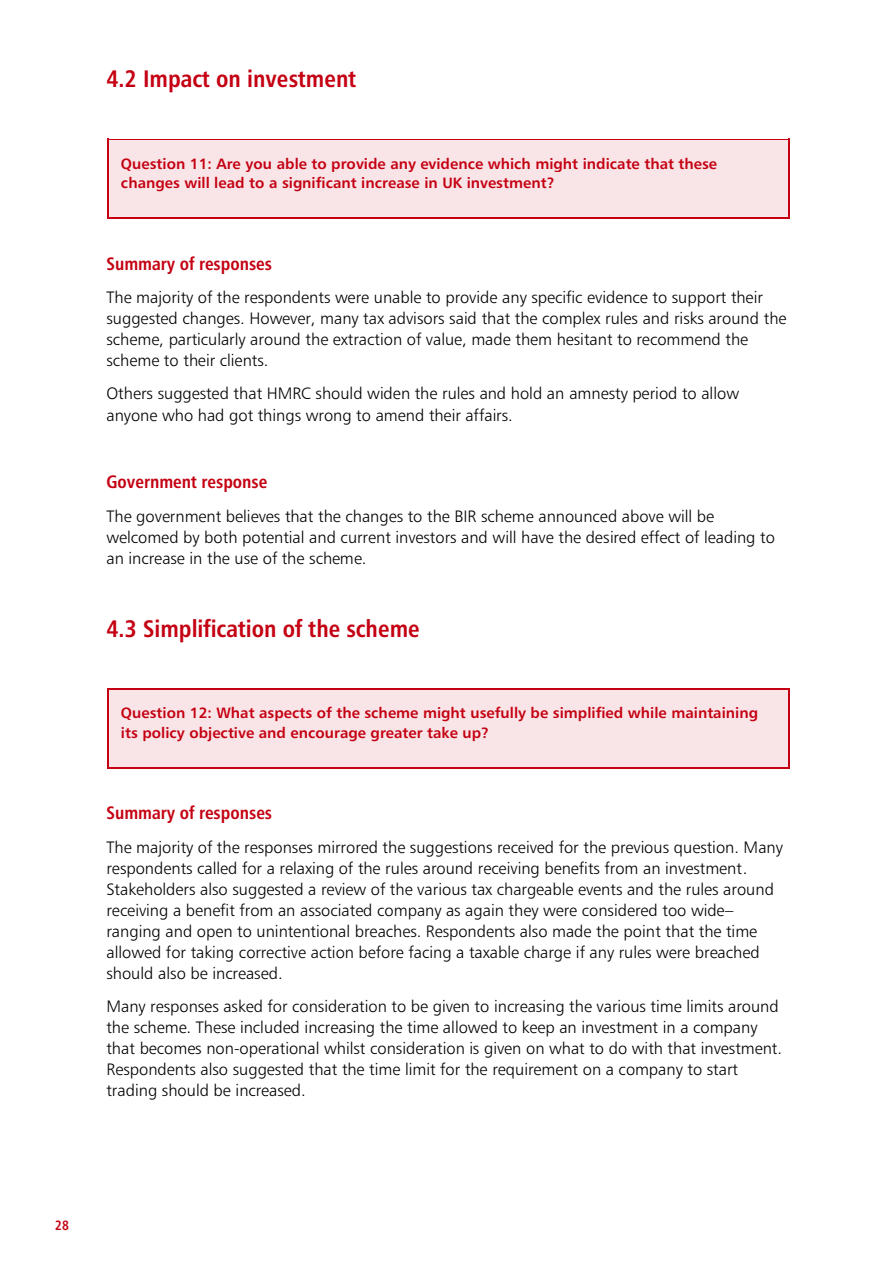
<style>
.page{position:relative;width:893px;height:1263px;background:#fff}
.page>*{position:absolute;margin:0;border:0;box-sizing:border-box;transform-origin:0 0}
.t1{font:700 24px "Humnst 777 Cn BT";color:#c40012}
.t2{font:700 18px "Humnst 777 Cn BT";color:#c40012}
.t3{font:16.5px/21px "Humnst 777 Lt BT2";color:#000}
.t4{font:700 15px/19.5px "Humnst 777 BT";color:#c40012}
.t5{font:700 13.5px "Humnst 777 Cn BT";color:#c40012}
.s1{font-family:"Humnst 777 Lt BT"}
</style>
<div class="page">
<div style="left:109px;top:140px;width:679px;height:77px;background:#f9e5e7"></div>
<svg style="left:107px;top:139px;width:2px;height:14px"></svg>
<hr style="left:109px;top:139px;width:679px;height:1px;background:#c40012">
<svg style="left:788px;top:139px;width:1px;height:14px"></svg>
<hr style="left:107px;top:153px;width:2px;height:64px;background:#c40012">
<hr style="left:109px;top:217px;width:679px;height:2px;background:#c40012">
<hr style="left:788px;top:153px;width:1px;height:64px;background:#c40012">
<div style="left:109px;top:690px;width:679px;height:77px;background:#f9e5e7"></div>
<svg style="left:107px;top:688px;width:2px;height:14px"></svg>
<hr style="left:109px;top:688px;width:679px;height:2px;background:#c40012">
<svg style="left:788px;top:688px;width:1px;height:14px"></svg>
<hr style="left:107px;top:702px;width:2px;height:65px;background:#c40012">
<hr style="left:109px;top:767px;width:679px;height:1px;background:#c40012">
<hr style="left:788px;top:702px;width:1px;height:65px;background:#c40012">
<h1 class="t1" style="left:106px;top:64px;width:251px">4.2 Impact on investment</h1>
<p class="t4" style="left:121px;top:154px;width:598px">Question 11: Are you able to provide any evidence which might indicate that these changes will lead to a significant increase in UK investment?</p>
<h3 class="t2" style="left:106px;top:252px;width:167px">Summary of responses</h3>
<p class="t3" style="left:106px;top:287px;width:681px">The majority of the respondents were unable to provide any specific evidence to support their suggested changes. However, many tax advisors said that the complex rules and risks around the scheme, particularly around the extraction of value, made them hesitant to recommend the scheme to their clients.</p>
<p class="t3" style="left:106px;top:383px;width:634px">Others suggested that HMRC should widen the rules and hold an amnesty period to allow anyone who had got things wrong to amend their affairs.</p>
<h3 class="t2" style="left:106px;top:470px;width:163px">Government response</h3>
<p class="t3" style="left:106px;top:505px;width:670px">The government believes that the changes to the BIR scheme announced above will be welcomed by both potential and current investors and will have the desired effect of leading to an increase in the use of the scheme.</p>
<h1 class="t1" style="left:106px;top:613px;width:315px">4.3 Simplification of the scheme</h1>
<p class="t4" style="left:121px;top:703px;width:639px">Question 12: What aspects of the scheme might usefully be simplified while maintaining its policy objective and encourage greater take up?</p>
<h3 class="t2" style="left:106px;top:801px;width:167px">Summary of responses</h3>
<p class="t3" style="left:106px;top:836px;width:678px">The majority of the responses mirrored the suggestions received for the previous question. Many respondents called for a relaxing of the rules around receiving benefits from an investment.<br>Stakeholders also suggested a review of the various tax chargeable events and the rules around receiving a benefit from an associated company as again they were considered too wide<span class="s1">– </span>ranging and open to unintentional breaches. Respondents also made the point that the time allowed for taking corrective action before facing a taxable charge if any rules were breached should also be increased.</p>
<p class="t3" style="left:106px;top:996px;width:677px">Many responses asked for consideration to be given to increasing the various time limits around the scheme. These included increasing the time allowed to keep an investment in a company that becomes non-operational whilst consideration is given on what to do with that investment.<br>Respondents also suggested that the time limit for the requirement on a company to start trading should be increased.</p>
<p class="t5" style="left:55px;top:1217px;width:15px">28</p>
</div>
